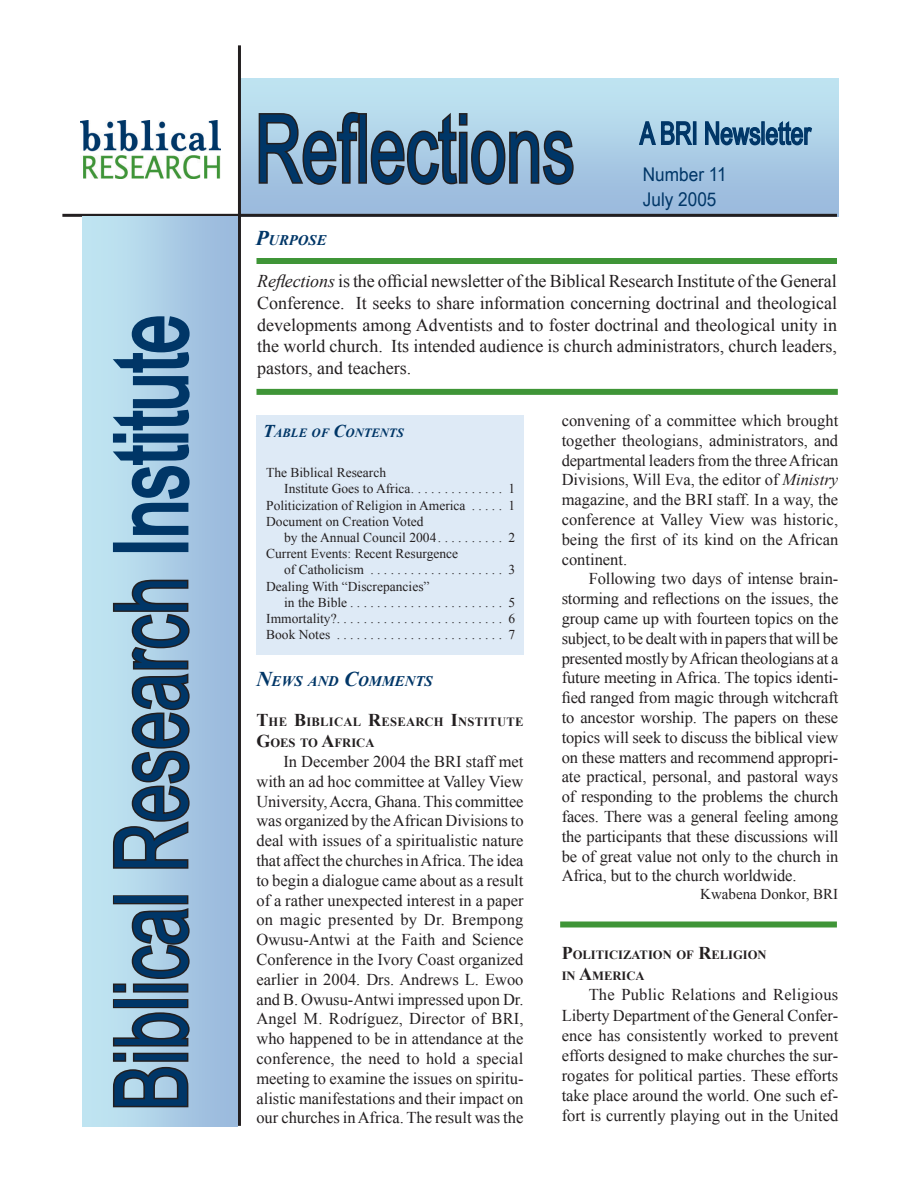
<style>
.page{position:relative;width:918px;height:1188px;background:#fff}
.page>*{position:absolute;margin:0;border:0;box-sizing:border-box;transform-origin:0 0}
.t1{font:101.25px "Arial Narrow";color:#003667;scale:.83 1}
.t2{font:94.5px "Arial Narrow";color:#003667;scale:.83 1}
.t3{font:31.05px "Arial Narrow";color:#003667;scale:.89 1}
.t4{font:18.9px "Arial Narrow";color:#003667;scale:1.11 1}
.t5{font:18px/21.6px "Times New Roman";color:#231f20;text-align:justify}
.Body_text{font:16.5px/19.8px "Times New Roman";color:#231f20;text-align:justify}
.authors{font:15px "Times New Roman";color:#231f20}
.Subhead_1{font:italic 700 14.7px "Times New Roman";color:#003667}
.Body_text-2{font:13.5px/16.2px "Times New Roman";color:#231f20}
.Subhead_3{font:700 12.6px/21.6px "Times New Roman";letter-spacing:.02em;color:#231f20}
.Subhead_3-2{font:700 12.6px/21.6px "Times New Roman";color:#231f20}
.Subhead_1-2{font:italic 700 12.6px "Times New Roman";color:#003667}
.s1{font-size:21px}
.s2{font-style:italic}
.s3{font-size:18px}
</style>
<div class="page">
<div style="left:256px;top:415px;width:267px;height:240px;background:#deeaf6"></div>
<svg style="left:241px;top:78px;width:598px;height:139px;background:#accee6"></svg>
<hr style="left:238px;top:45px;width:3px;height:1081px;background:#231f20">
<hr style="left:62px;top:214px;width:775px;height:3px;background:#231f20">
<div style="left:82px;top:217px;width:156px;height:909px;background:linear-gradient(to right,#c4e9f3,#99b7db)"></div>
<div style="left:256px;top:258px;width:581px;height:6px;background:#3f9537"></div>
<div style="left:256px;top:389px;width:582px;height:6px;background:#3f9537"></div>
<svg style="left:111px;top:1011px;width:81px;height:98px;background:#849aa9"></svg>
<div style="left:113px;top:999px;width:75px;height:9px;border:3px solid #231f20"></div>
<svg style="left:111px;top:906px;width:80px;height:88px;background:#8aa3b2"></svg>
<div style="left:113px;top:895px;width:75px;height:9px;border:3px solid #231f20"></div>
<svg style="left:111px;top:578px;width:80px;height:292px;background:#8ba4b3"></svg>
<div style="left:113px;top:543px;width:75px;height:9px;border:3px solid #003667"></div>
<svg style="left:109px;top:315px;width:82px;height:221px;background:#80a8c4"></svg>
<svg style="left:257px;top:109px;width:318px;height:78px;background:#8096a6"></svg>
<svg style="left:638px;top:116px;width:56px;height:30px;background:#7ba4c1"></svg>
<div style="left:693px;top:121px;width:4px;height:24px;border:2px solid #003667"></div>
<svg style="left:704px;top:119px;width:109px;height:30px;background:#729bba"></svg>
<img style="left:81px;top:120px;width:139px;height:58px">
<div style="left:560px;top:921px;width:277px;height:6px;background:#3f9537"></div>
<p class="t1" style="left:77px;top:1111px;width:961px;rotate:-90deg">Biblical Research Institute</p>
<p class="t2" style="left:255px;top:80px;width:386px">Reflections</p>
<p class="t3" style="left:640px;top:111px;width:194px">A BRI Newsletter</p>
<p class="t4" style="left:643px;top:160px;width:77px">Number 11</p>
<p class="t4" style="left:643px;top:186px;width:68px">July 2005</p>
<p class="Subhead_1" style="left:256px;top:230px;width:72px"><span class="s1">P</span>URPOSE</p>
<p class="t5" style="left:257px;top:270px;width:581px"><span class="s2">Reflections</span> is the official newsletter of the Biblical Research Institute of the General Conference. It seeks to share information concerning doctrinal and theological developments among Adventists and to foster doctrinal and theological unity in the world church. Its intended audience is church administrators, church leaders, pastors, and teachers.</p>
<p class="Subhead_1-2" style="left:263px;top:424px;width:142px"><span class="s3">T</span>ABLE OF <span class="s3">C</span>ONTENTS</p>
<p class="Body_text-2" style="left:284px;top:464px;width:233px;text-indent:-18px">The Biblical Research<br>Institute Goes to Africa. . . . . . . . . . . . . . 1</p>
<p class="Body_text-2" style="left:266px;top:497px;width:207px">Politicization of Religion in America ......</p>
<p class="Body_text-2" style="left:508px;top:497px;width:8px">1</p>
<p class="Body_text-2" style="left:284px;top:513px;width:233px;text-indent:-18px">Document on Creation Voted<br>by the Annual Council 2004. . . . . . . . . . 2</p>
<p class="Body_text-2" style="left:284px;top:545px;width:176px;text-indent:-18px">Current Events: Recent Resurgence of Catholicism .....................</p>
<p class="Body_text-2" style="left:508px;top:562px;width:8px">3</p>
<p class="Body_text-2" style="left:284px;top:578px;width:233px;text-indent:-18px">Dealing With “Discrepancies”<br>in the Bible . . . . . . . . . . . . . . . . . . . . . . . 5</p>
<p class="Body_text-2" style="left:266px;top:610px;width:75px">Immortality?..........................</p>
<p class="Body_text-2" style="left:508px;top:610px;width:8px">6</p>
<p class="Body_text-2" style="left:266px;top:626px;width:72px">Book Notes ..........................</p>
<p class="Body_text-2" style="left:508px;top:626px;width:8px">7</p>
<p class="Subhead_1" style="left:256px;top:671px;width:178px"><span class="s1">N</span>EWS AND <span class="s1">C</span>OMMENTS</p>
<p class="Subhead_3" style="left:256px;top:710px;width:269px"><span class="s3">T</span>HE <span class="s3">B</span>IBLICAL <span class="s3">R</span>ESEARCH <span class="s3">I</span>NSTITUTE<br><span class="s3">G</span>OES TO <span class="s3">A</span>FRICA</p>
<p class="Body_text" style="left:256px;top:751px;width:269px;text-indent:27px">In December 2004 the BRI staff met with an ad hoc committee at Valley View University, Accra, Ghana. This committee was organized by the African Divisions to deal with issues of a spiritualistic nature that affect the churches in Africa. The idea to begin a dialogue came about as a result of a rather unexpected interest in a paper on magic presented by Dr. Brempong Owusu-Antwi at the Faith and Science Conference in the Ivory Coast organized earlier in 2004. Drs. Andrews L. Ewoo and B. Owusu-Antwi impressed upon Dr.<br>Angel M. Rodríguez, Director of BRI, who happened to be in attendance at the conference, the need to hold a special meeting to examine the issues on spiritu&shy;alistic manifestations and their impact on our churches in Africa. The result was the</p>
<p class="Body_text" style="left:562px;top:410px;width:278px">convening of a committee which brought together theologians, administrators, and departmental leaders from the three African Divisions, Will Eva, the editor of <span class="s2">Ministry </span>magazine, and the BRI staff. In a way, the conference at Valley View was historic, being the first of its kind on the African continent.</p>
<p class="Body_text" style="left:562px;top:569px;width:278px;text-indent:27px">Following two days of intense brain&shy;storming and reflections on the issues, the group came up with fourteen topics on the subject, to be dealt with in papers that will be presented mostly by African theologians at a future meeting in Africa. The topics identi&shy;fied ranged from magic through witchcraft to ancestor worship. The papers on these topics will seek to discuss the biblical view on these matters and recommend appropri&shy;ate practical, personal, and pastoral ways of responding to the problems the church faces. There was a general feeling among the participants that these discussions will be of great value not only to the church in Africa, but to the church worldwide.</p>
<p class="authors" style="left:700px;top:884px;width:140px">Kwabena Donkor, BRI</p>
<p class="Subhead_3-2" style="left:562px;top:943px;width:206px"><span class="s3">P</span>OLITICIZATION OF <span class="s3">R</span>ELIGION<br>IN <span class="s3">A</span>MERICA</p>
<p class="Body_text" style="left:562px;top:985px;width:278px;text-indent:27px">The Public Relations and Religious Liberty Department of the General Confer&shy;ence has consistently worked to prevent efforts designed to make churches the sur&shy;rogates for political parties. These efforts take place around the world. One such ef&shy;fort is currently playing out in the United</p>
</div>
